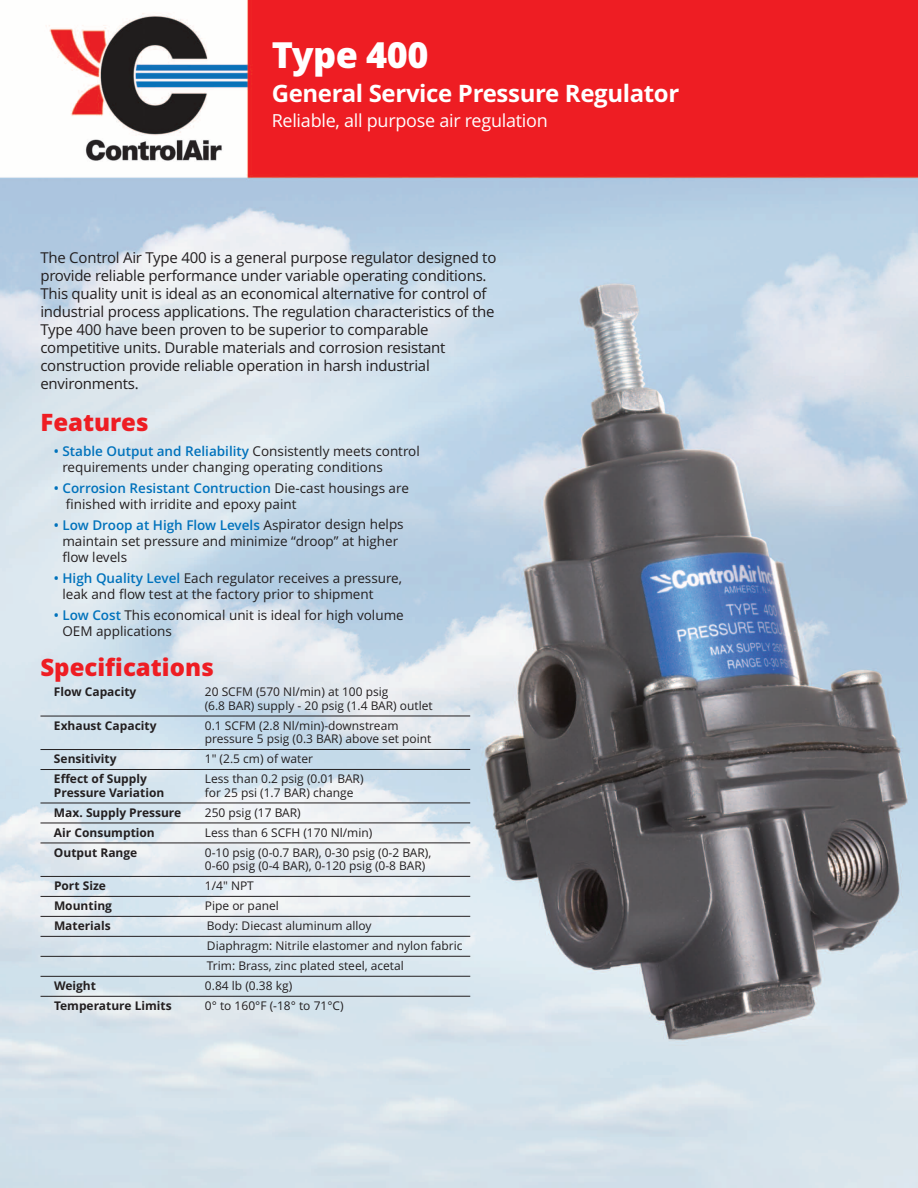
<style>
.page{position:relative;width:918px;height:1188px;background:#fff}
.page>*{position:absolute;margin:0;border:0;box-sizing:border-box;transform-origin:0 0}
.t1{font:800 36px "Open Sans";letter-spacing:-.015em;color:#fff}
.t2{font:700 24px "Open Sans";letter-spacing:-.015em;color:#fff}
.t3{font:800 24px "Open Sans";color:#ee1d23}
.t4{font:18px "Open Sans";letter-spacing:-.015em;color:#fff}
.t5{font:15px/18.1px "Open Sans";letter-spacing:-.015em;color:#231f20}
.t6{font:13.5px/16.4px "Open Sans";color:#231f20}
.t7{font:12px/13.5px "Open Sans";color:#231f20}
.t8{font:700 12px "Open Sans";color:#231f20}
.s1{font-weight:600;color:#0072bc}
</style>
<div class="page">
<img style="left:0;top:0;width:918px;height:1188px">
<hr style="left:40px;top:716px;width:430px;height:1px;background:#231f20">
<hr style="left:40px;top:749px;width:430px;height:1px;background:#231f20">
<hr style="left:40px;top:769px;width:430px;height:1px;background:#231f20">
<hr style="left:40px;top:803px;width:430px;height:1px;background:#231f20">
<hr style="left:40px;top:823px;width:430px;height:1px;background:#231f20">
<hr style="left:40px;top:842px;width:430px;height:1px;background:#231f20">
<hr style="left:41px;top:876px;width:429px;height:1px;background:#231f20">
<hr style="left:41px;top:896px;width:429px;height:1px;background:#231f20">
<hr style="left:41px;top:916px;width:429px;height:1px;background:#231f20">
<hr style="left:41px;top:936px;width:429px;height:1px;background:#231f20">
<hr style="left:41px;top:956px;width:429px;height:1px;background:#231f20">
<hr style="left:41px;top:976px;width:429px;height:1px;background:#231f20">
<hr style="left:41px;top:996px;width:429px;height:1px;background:#231f20">
<h1 class="t1" style="left:272px;top:41px;width:158px">Type 400</h1>
<h2 class="t2" style="left:272px;top:84px;width:409px">General Service Pressure Regulator</h2>
<h3 class="t4" style="left:272px;top:113px;width:278px">Reliable, all purpose air regulation</h3>
<p class="t5" style="left:40px;top:250px;width:458px">The Control Air Type 400 is a general purpose regulator designed to provide reliable performance under variable operating conditions.<br>This quality unit is ideal as an economical alternative for control of industrial process applications. The regulation characteristics of the Type 400 have been proven to be superior to comparable competitive units. Durable materials and corrosion resistant construction provide reliable operation in harsh industrial environments.</p>
<h2 class="t3" style="left:40px;top:412px;width:110px">Features</h2>
<p class="t6" style="left:62px;top:444px;width:359px;text-indent:-8px"><span class="s1">• Stable Output and Reliability</span> Consistently meets control requirements under changing operating conditions</p>
<p class="t6" style="left:66px;top:481px;width:345px;text-indent:-12px"><span class="s1">• Corrosion Resistant Contruction</span> Die-cast housings are finished with irridite and epoxy paint</p>
<p class="t6" style="left:62px;top:518px;width:343px;text-indent:-8px"><span class="s1">• Low Droop at High Flow Levels</span> Aspirator design helps maintain set pressure and minimize “droop” at higher flow levels</p>
<p class="t6" style="left:62px;top:571px;width:341px;text-indent:-8px"><span class="s1">• High Quality Level</span> Each regulator receives a pressure, leak and flow test at the factory prior to shipment</p>
<p class="t6" style="left:62px;top:608px;width:343px;text-indent:-8px"><span class="s1">• Low Cost</span> This economical unit is ideal for high volume<br>OEM applications</p>
<h2 class="t3" style="left:40px;top:658px;width:175px">Specifications</h2>
<p class="t8" style="left:54px;top:687px;width:84px">Flow Capacity</p>
<p class="t7" style="left:205px;top:687px;width:230px">20 SCFM (570 Nl/min) at 100 psig<br>(6.8 BAR) supply - 20 psig (1.4 BAR) outlet</p>
<p class="t8" style="left:54px;top:721px;width:104px">Exhaust Capacity</p>
<p class="t7" style="left:205px;top:720px;width:228px">0.1 SCFM (2.8 Nl/min)-downstream pressure 5 psig (0.3 BAR) above set point</p>
<p class="t8" style="left:54px;top:754px;width:64px">Sensitivity</p>
<p class="t7" style="left:205px;top:753px;width:110px">1" (2.5 cm) of water</p>
<p class="t8" style="left:54px;top:774px;width:94px">Effect of Supply</p>
<p class="t7" style="left:205px;top:773px;width:160px">Less than 0.2 psig (0.01 BAR)</p>
<p class="t8" style="left:54px;top:788px;width:112px">Pressure Variation</p>
<p class="t7" style="left:205px;top:787px;width:150px">for 25 psi (1.7 BAR) change</p>
<p class="t8" style="left:54px;top:808px;width:129px">Max. Supply Pressure</p>
<p class="t7" style="left:205px;top:807px;width:98px">250 psig (17 BAR)</p>
<p class="t8" style="left:54px;top:828px;width:102px">Air Consumption</p>
<p class="t7" style="left:205px;top:827px;width:169px">Less than 6 SCFH (170 Nl/min)</p>
<p class="t8" style="left:54px;top:848px;width:85px">Output Range</p>
<p class="t7" style="left:205px;top:847px;width:228px">0-10 psig (0-0.7 BAR), 0-30 psig (0-2 BAR),<br>0-60 psig (0-4 BAR), 0-120 psig (0-8 BAR)</p>
<p class="t8" style="left:54px;top:881px;width:53px">Port Size</p>
<p class="t7" style="left:205px;top:880px;width:50px">1/4" NPT</p>
<p class="t8" style="left:54px;top:901px;width:60px">Mounting</p>
<p class="t7" style="left:205px;top:900px;width:75px">Pipe or panel</p>
<p class="t8" style="left:54px;top:921px;width:58px">Materials</p>
<p class="t7" style="left:207px;top:917px;width:257px;line-height:20px">Body: Diecast aluminum alloy<br>Diaphragm: Nitrile elastomer and nylon fabric<br>Trim: Brass, zinc plated steel, acetal</p>
<p class="t8" style="left:54px;top:981px;width:43px">Weight</p>
<p class="t7" style="left:205px;top:980px;width:89px">0.84 lb (0.38 kg)</p>
<p class="t8" style="left:54px;top:1001px;width:119px">Temperature Limits</p>
<p class="t7" style="left:205px;top:1000px;width:140px">0° to 160°F (-18° to 71°C)</p>
</div>
